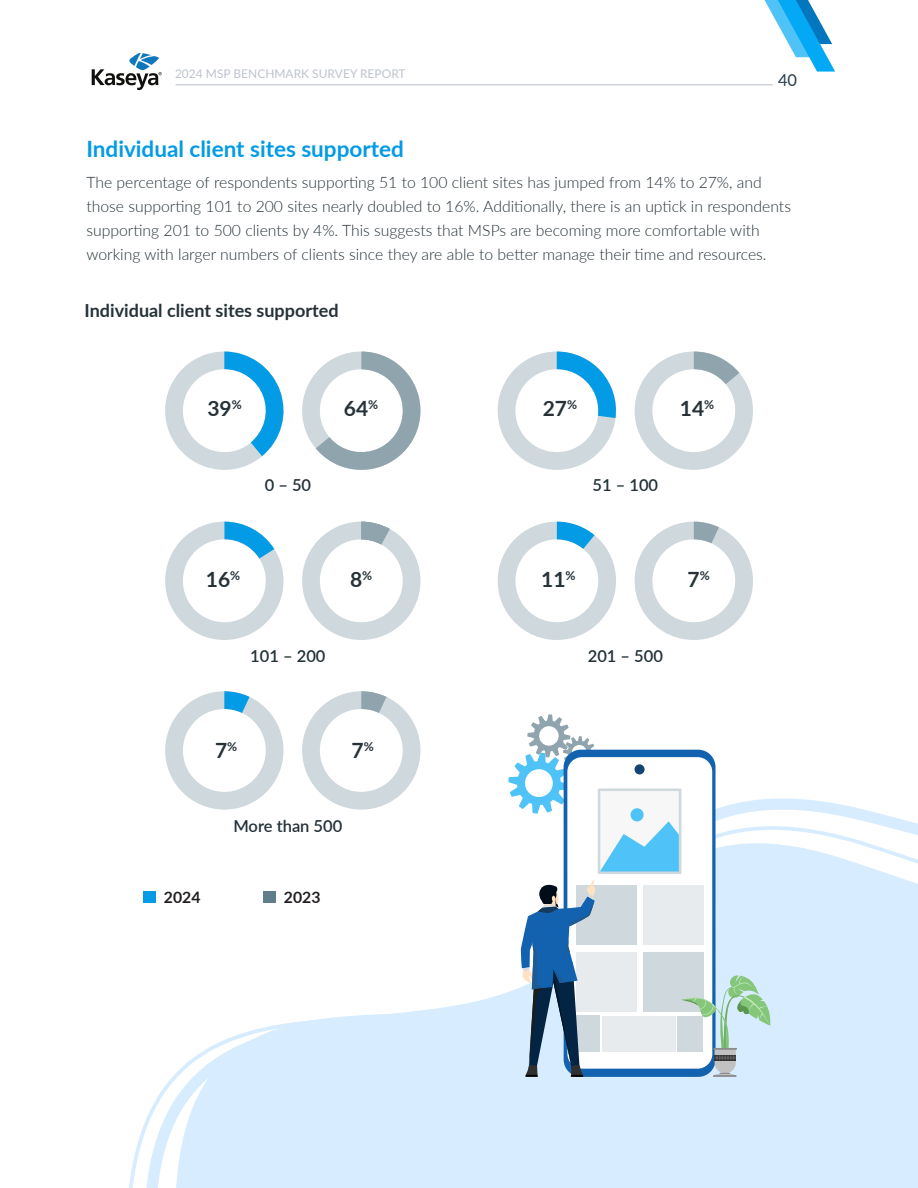
<style>
.page{position:relative;width:918px;height:1188px;background:#fff}
.page>*{position:absolute;margin:0;border:0;box-sizing:border-box;transform-origin:0 0}
.t1{font:700 22.5px "Lato";color:#039be5}
.t2{font:700 21px "Lato";color:#263238}
.t3{font:700 18px "Lato";color:#263238}
.t4{font:600 16.5px "Lato";color:#233137}
.t5{font:16.5px "Lato";color:#2a3d50}
.t6{font:300 15.75px/24px "Lato";color:#263238}
.t7{font:700 15.75px "Lato";color:#231f20}
.t8{font:12px "Lato";color:#bec3cd}
</style>
<div class="page">
<svg style="left:765px;top:0;width:70px;height:72px"></svg>
<hr style="left:176px;top:84px;width:597px;height:1px;background:#bec3cd">
<svg style="left:92px;top:53px;width:70px;height:37px"></svg>
<svg style="left:716px;top:798px;width:202px;height:36px"></svg>
<svg style="left:129px;top:834px;width:789px;height:354px;fill:#d7edff"></svg>
<svg style="left:165px;top:352px;width:97px;height:118px"></svg>
<svg style="left:224px;top:352px;width:59px;height:104px"></svg>
<svg style="left:302px;top:373px;width:14px;height:76px"></svg>
<svg style="left:316px;top:352px;width:104px;height:118px"></svg>
<svg style="left:498px;top:352px;width:118px;height:118px"></svg>
<svg style="left:557px;top:352px;width:59px;height:66px"></svg>
<svg style="left:635px;top:352px;width:118px;height:118px"></svg>
<svg style="left:694px;top:352px;width:45px;height:32px"></svg>
<svg style="left:165px;top:522px;width:118px;height:118px"></svg>
<svg style="left:224px;top:522px;width:50px;height:37px"></svg>
<svg style="left:302px;top:522px;width:118px;height:118px"></svg>
<svg style="left:361px;top:522px;width:29px;height:23px"></svg>
<svg style="left:498px;top:522px;width:118px;height:118px"></svg>
<svg style="left:557px;top:522px;width:38px;height:27px"></svg>
<svg style="left:635px;top:522px;width:118px;height:118px"></svg>
<svg style="left:694px;top:522px;width:25px;height:21px"></svg>
<svg style="left:165px;top:691px;width:118px;height:119px"></svg>
<svg style="left:224px;top:691px;width:26px;height:22px"></svg>
<svg style="left:302px;top:691px;width:118px;height:119px"></svg>
<svg style="left:361px;top:691px;width:25px;height:22px"></svg>
<div style="left:144px;top:892px;width:12px;height:11px;background:#039be5"></div>
<div style="left:264px;top:892px;width:12px;height:11px;background:#607d8b"></div>
<svg style="left:564px;top:750px;width:152px;height:327px;background:#2670b6"></svg>
<div style="left:567px;top:757px;width:145px;height:312px;background:#fff;border-radius:15px"></div>
<svg style="left:508px;top:714px;width:173px;height:160px"></svg>
<div style="left:576px;top:885px;width:60px;height:60px;background:#cfd8dc"></div>
<div style="left:576px;top:952px;width:60px;height:60px;background:#e7ebed"></div>
<div style="left:576px;top:1015px;width:24px;height:36px;background:#cfd8dc"></div>
<div style="left:643px;top:952px;width:60px;height:60px;background:#cfd8dc"></div>
<div style="left:602px;top:1016px;width:74px;height:35px;background:#e7ebed"></div>
<div style="left:678px;top:1016px;width:25px;height:35px;background:#cfd8dc"></div>
<div style="left:643px;top:885px;width:60px;height:60px;background:#e7ebed"></div>
<svg style="left:521px;top:880px;width:75px;height:197px"></svg>
<svg style="left:681px;top:975px;width:89px;height:102px"></svg>
<p class="t8" style="left:175px;top:65px;width:232px">2024 MSP BENCHMARK SURVEY REPORT</p>
<p class="t5" style="left:778px;top:68px;width:21px">40</p>
<p class="t1" style="left:86px;top:133px;width:319px">Individual client sites supported</p>
<p class="t6" style="left:86px;top:170px;width:706px">The percentage of respondents supporting 51 to 100 client sites has jumped from 14% to 27%, and those supporting 101 to 200 sites nearly doubled to 16%. Additionally, there is an uptick in respondents supporting 201 to 500 clients by 4%. This suggests that MSPs are becoming more comfortable with working with larger numbers of clients since they are able to better manage their time and resources.</p>
<p class="t3" style="left:85px;top:297px;width:256px">Individual client sites supported</p>
<p class="t2" style="left:207px;top:393px;width:36px">39<sup>%</sup></p>
<p class="t2" style="left:344px;top:393px;width:36px">64<sup>%</sup></p>
<p class="t2" style="left:543px;top:393px;width:36px">27<sup>%</sup></p>
<p class="t2" style="left:680px;top:393px;width:36px">14<sup>%</sup></p>
<p class="t4" style="left:265px;top:473px;width:48px">0 – 50</p>
<p class="t4" style="left:593px;top:473px;width:67px">51 – 100</p>
<p class="t2" style="left:206px;top:564px;width:36px">16<sup>%</sup></p>
<p class="t2" style="left:541px;top:564px;width:36px">11<sup>%</sup></p>
<p class="t2" style="left:350px;top:564px;width:24px">8<sup>%</sup></p>
<p class="t2" style="left:688px;top:564px;width:24px">7<sup>%</sup></p>
<p class="t4" style="left:250px;top:644px;width:77px">101 – 200</p>
<p class="t2" style="left:215px;top:735px;width:24px">7<sup>%</sup></p>
<p class="t2" style="left:352px;top:735px;width:24px">7<sup>%</sup></p>
<p class="t4" style="left:233px;top:814px;width:110px">More than 500</p>
<p class="t7" style="left:164px;top:885px;width:38px">2024</p>
<p class="t7" style="left:284px;top:885px;width:38px">2023</p>
<p class="t4" style="left:588px;top:644px;width:77px">201 – 500</p>
</div>
